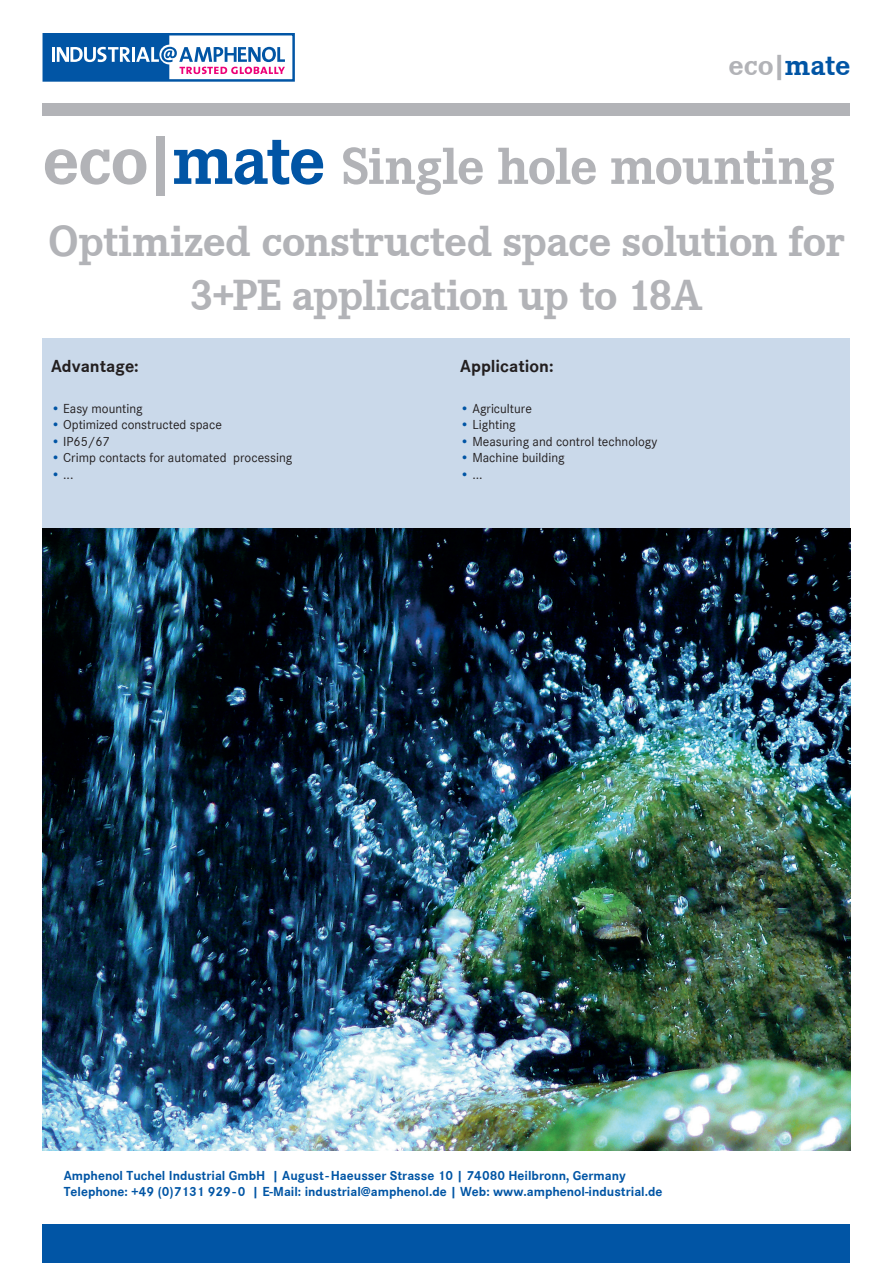
<style>
.page{position:relative;width:893px;height:1263px;background:#fff}
.page>*{position:absolute;margin:0;border:0;box-sizing:border-box;transform-origin:0 0}
.t1{font:700 54px "Corporate E";letter-spacing:-.02em;color:#b2b3b7}
.t2{font:700 45px/54px "Corporate E";letter-spacing:-.015em;color:#b2b3b7;text-align:center}
.t3{font:700 30px "Corporate E";color:#b2b3b7}
.t4{font:700 18px "Corporate S";color:#231f20}
.t5{font:700 13.5px/16.5px "Corporate S";color:#0155a5}
.t6{font:13.5px "Corporate S";color:#231f20}
.s1{color:#0155a5}
.s2{font-size:72px}
.s3{font-size:72px;color:#0155a5}
</style>
<div class="page">
<div style="left:43px;top:1225px;width:807px;height:38px;background:#0155a5"></div>
<div style="left:43px;top:103px;width:807px;height:13px;background:#b2b3b7"></div>
<div style="left:43px;top:338px;width:807px;height:190px;background:#cad9ea"></div>
<div style="left:43px;top:33px;width:252px;height:49px;border:2px solid #0155a5"></div>
<svg style="left:44px;top:34px;width:241px;height:46px"></svg>
<img style="left:43px;top:528px;width:807px;height:623px">
<h3 class="t3" style="left:729px;top:44px;width:123px">eco|<span class="s1">mate</span></h3>
<h1 class="t1" style="left:43px;top:127px;width:794px"><span class="s2">eco|</span><span class="s3">mate</span> Single hole mounting</h1>
<h2 class="t2" style="left:49px;top:211px;width:797px">Optimized constructed space solution for<br>3+PE application up to 18A</h2>
<h3 class="t4" style="left:51px;top:352px;width:89px">Advantage:</h3>
<h3 class="t4" style="left:460px;top:352px;width:95px">Application:</h3>
<p class="t6" style="left:51px;top:398px;width:93px"><span class="s1">•</span> Easy mounting</p>
<p class="t6" style="left:51px;top:415px;width:172px"><span class="s1">•</span> Optimized constructed space</p>
<p class="t6" style="left:51px;top:431px;width:61px"><span class="s1">•</span> IP65/67</p>
<p class="t6" style="left:51px;top:448px;width:243px"><span class="s1">•</span> Crimp contacts for automated processing</p>
<p class="t6" style="left:51px;top:464px;width:24px"><span class="s1">•</span> ...</p>
<p class="t6" style="left:460px;top:398px;width:73px"><span class="s1">•</span> Agriculture</p>
<p class="t6" style="left:460px;top:415px;width:57px"><span class="s1">•</span> Lighting</p>
<p class="t6" style="left:460px;top:431px;width:199px"><span class="s1">•</span> Measuring and control technology</p>
<p class="t6" style="left:460px;top:448px;width:106px"><span class="s1">•</span> Machine building</p>
<p class="t6" style="left:460px;top:464px;width:24px"><span class="s1">•</span> ...</p>
<p class="t5" style="left:64px;top:1166px;width:600px">Amphenol Tuchel Industrial GmbH | August-Haeusser Strasse 10 | 74080 Heilbronn, Germany<br>Telephone: +49 (0)7131 929-0 | E-Mail: industrial@amphenol.de | Web: www.amphenol-industrial.de</p>
</div>
